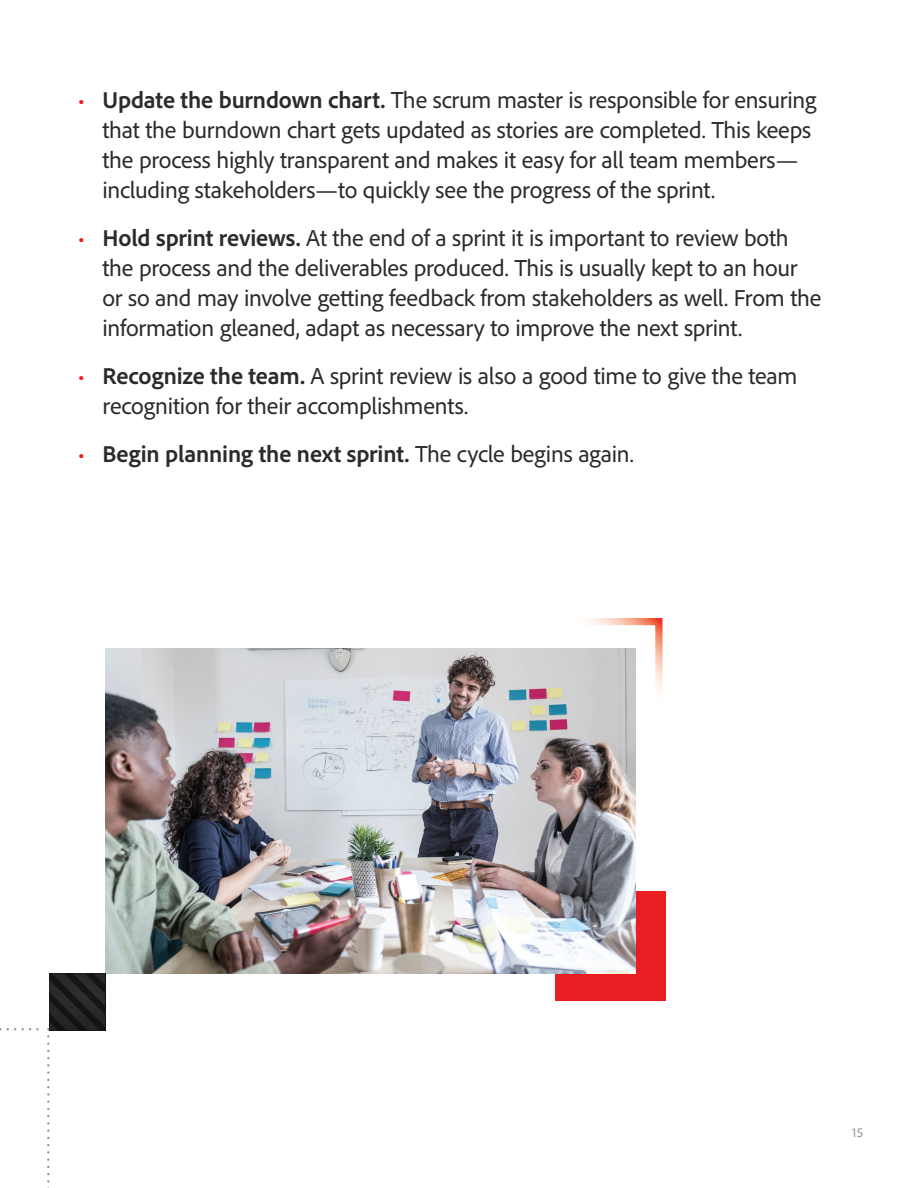
<style>
.page{position:relative;width:918px;height:1188px;background:#fff}
.page>*{position:absolute;margin:0;border:0;box-sizing:border-box;transform-origin:0 0}
.t1{font:24px/30px "Adobe Clean";letter-spacing:-.01em;color:#2a2b2b}
.t2{font:700 24px "Adobe Clean";letter-spacing:-.005em;color:#2a2b2b}
.t3{font:13.5px "Adobe Clean";color:#939698}
.s1{font-family:"Arial";font-size:16.5px;color:#ea1d23}
.s2{font-weight:700}
.s3{font-family:"Arial";font-weight:400;font-size:16.5px;color:#ea1d23}
.s4{font-weight:400}
</style>
<div class="page">
<div style="left:555px;top:891px;width:111px;height:110px;background:#ea1d23"></div>
<img style="left:105px;top:648px;width:531px;height:326px">
<svg style="left:550px;top:618px;width:113px;height:103px"></svg>
<svg style="left:47px;top:1036px;width:3px;height:152px"></svg>
<svg style="left:0;top:973px;width:105px;height:57px"></svg>
<svg style="left:49px;top:974px;width:56px;height:56px;background:#202020"></svg>
<p class="t1" style="left:102px;top:84px;width:716px;text-indent:-24px"><span class="s1">•</span> <span class="s2">Update the burndown chart.</span> The scrum master is responsible for ensuring that the burndown chart gets updated as stories are completed. This keeps the process highly transparent and makes it easy for all team members— including stakeholders—to quickly see the progress of the sprint.</p>
<p class="t1" style="left:103px;top:222px;width:720px;text-indent:-24px"><span class="s1">•</span> <span class="s2">Hold sprint reviews.</span> At the end of a sprint it is important to review both the process and the deliverables produced. This is usually kept to an hour or so and may involve getting feedback from stakeholders as well. From the information gleaned, adapt as necessary to improve the next sprint.</p>
<p class="t1" style="left:103px;top:360px;width:696px;text-indent:-24px"><span class="s1">•</span> <span class="s2">Recognize the team.</span> A sprint review is also a good time to give the team recognition for their accomplishments.</p>
<p class="t2" style="left:79px;top:438px;width:557px"><span class="s3">•</span> Begin planning the next sprint. <span class="s4">The cycle begins again.</span></p>
<p class="t3" style="left:852px;top:1124px;width:13px">15</p>
</div>
